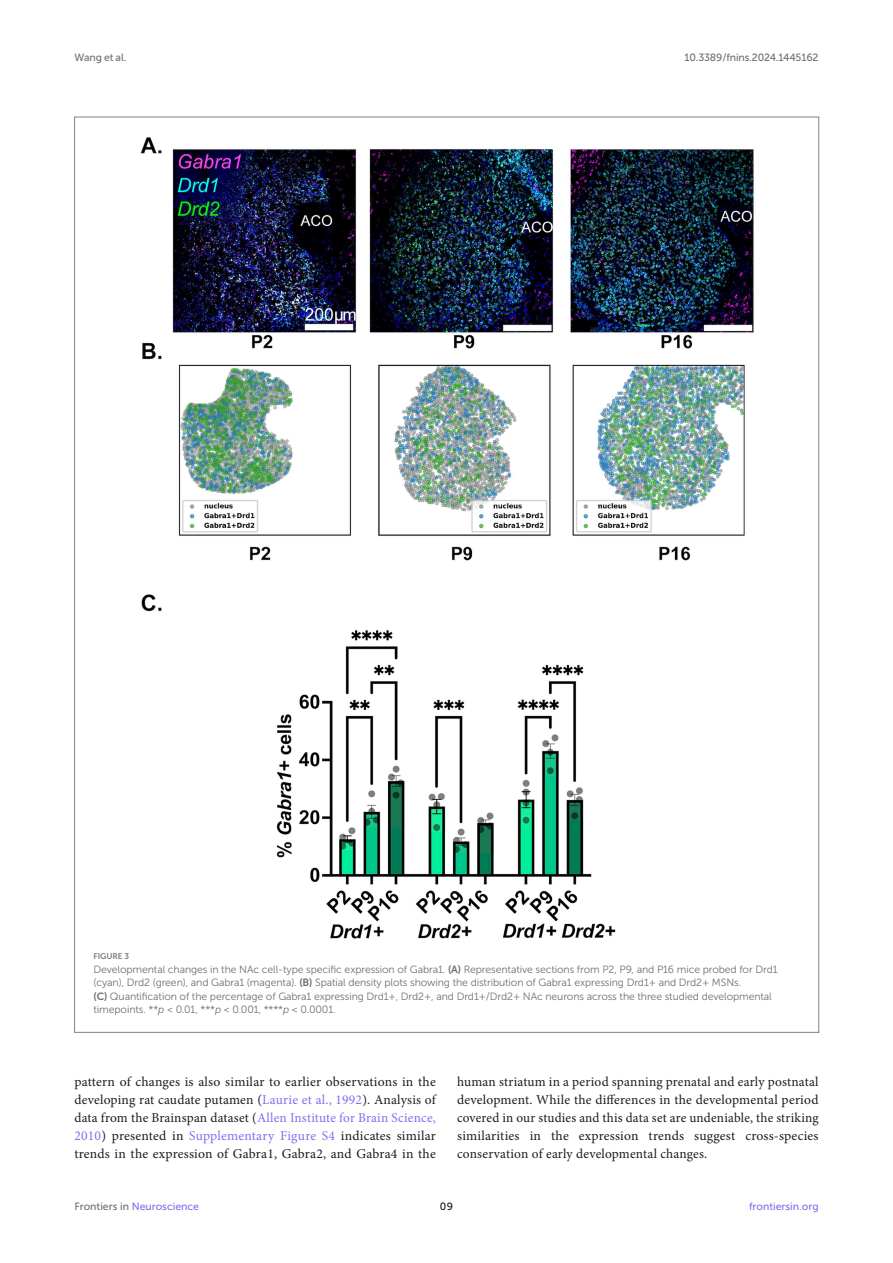
<style>
.page{position:relative;width:893px;height:1263px;background:#fff}
.page>*{position:absolute;margin:0;border:0;box-sizing:border-box;transform-origin:0 0}
.TEXT{font:13.5px/18px "Minion Pro";letter-spacing:.015em;color:#1b1c1b;text-align:justify}
.FIG_LEG{font:10.5px/13.5px "Museo Sans 300";letter-spacing:-.01em;color:#706f70}
.t1{font:10.5px "Museo Sans 500";color:#856df0}
.t2{font:10.5px "Museo Sans 500";letter-spacing:-.015em;color:#706f70}
.t3{font:10.5px "Museo Sans 500";color:#1b1c1b}
.FIG_HD{font:8.25px "Museo Sans 700";letter-spacing:-.01em;color:#7e7f7f}
.s1{font-family:"Museo Sans 700"}
.s2{font-style:italic}
.s3{color:#856df0}
.s4{color:#706f70}
</style>
<div class="page">
<img style="left:140px;top:137px;width:614px;height:802px">
<p class="t2" style="left:74px;top:51px;width:53px">Wang et al.</p>
<p class="t2" style="left:684px;top:51px;width:135px">10.3389/fnins.2024.1445162</p>
<p class="FIG_HD" style="left:94px;top:952px;width:37px">FIGURE 3</p>
<p class="FIG_LEG" style="left:94px;top:963px;width:686px">Developmental changes in the NAc cell-type specific expression of Gabra1. <span class="s1">(A)</span> Representative sections from P2, P9, and P16 mice probed for Drd1 (cyan), Drd2 (green), and Gabra1 (magenta). <span class="s1">(B)</span> Spatial density plots showing the distribution of Gabra1 expressing Drd1+ and Drd2+ MSNs.<br><span class="s1">(C)</span> Quantification of the percentage of Gabra1 expressing Drd1+, Drd2+, and Drd1+/Drd2+ NAc neurons across the three studied developmental timepoints. **<span class="s2">p</span> &lt; 0.01, ***<span class="s2">p</span> &lt; 0.001, ****<span class="s2">p</span> &lt; 0.0001.</p>
<p class="TEXT" style="left:74px;top:1073px;width:363px">pattern of changes is also similar to earlier observations in the developing rat caudate putamen (<span class="s3">Laurie et al., 1992</span>). Analysis of data from the Brainspan dataset (<span class="s3">Allen Institute for Brain Science, 2010</span>) presented in <span class="s3">Supplementary Figure S4</span> indicates similar trends in the expression of Gabra1, Gabra2, and Gabra4 in the</p>
<p class="TEXT" style="left:457px;top:1073px;width:363px">human striatum in a period spanning prenatal and early postnatal development. While the differences in the developmental period covered in our studies and this data set are undeniable, the striking similarities in the expression trends suggest cross-species conservation of early developmental changes.</p>
<p class="t1" style="left:74px;top:1200px;width:126px"><span class="s4">Frontiers in</span> Neuroscience</p>
<p class="t3" style="left:440px;top:1200px;width:15px">09</p>
<p class="t1" style="left:749px;top:1200px;width:71px">frontiersin.org</p>
</div>
